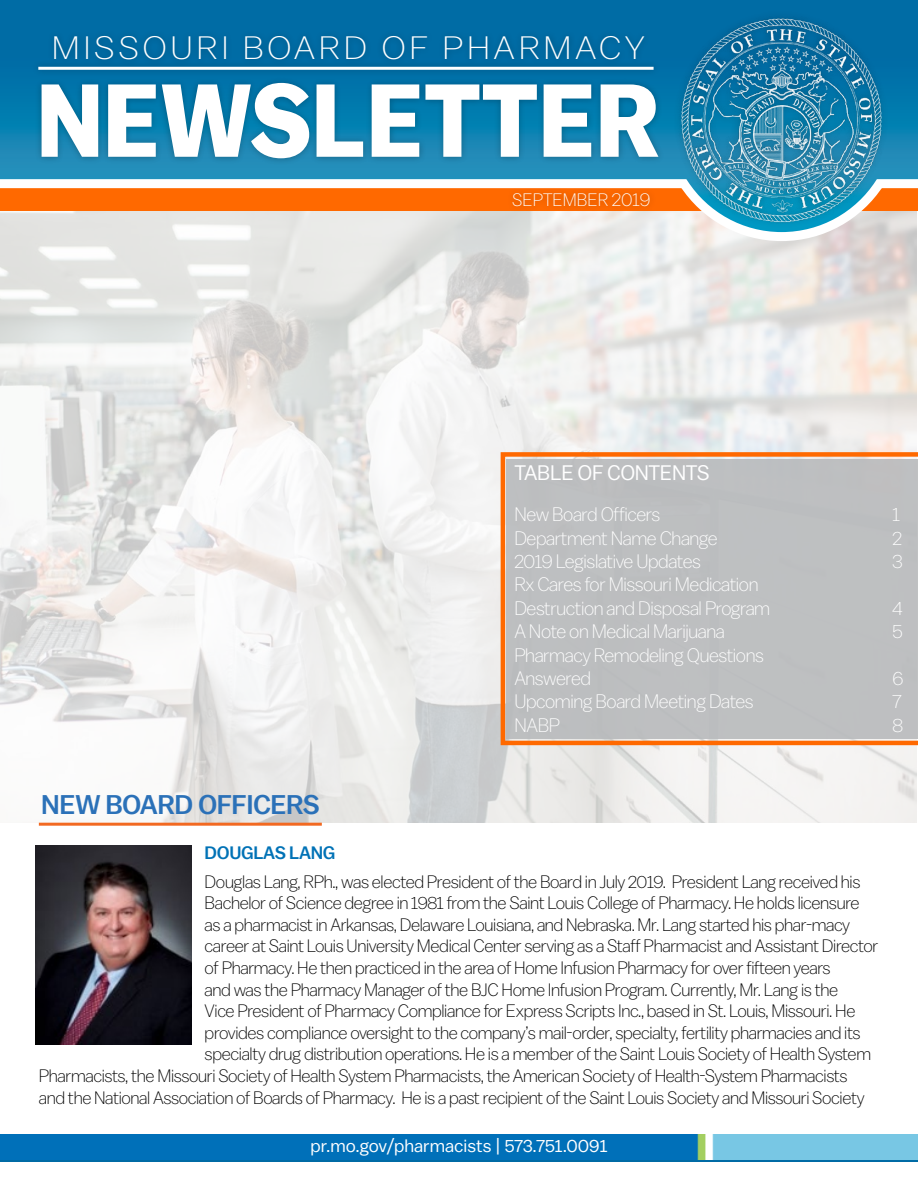
<style>
.page{position:relative;width:918px;height:1188px;background:#fff}
.page>*{position:absolute;margin:0;border:0;box-sizing:border-box;transform-origin:0 0}
.t1{font:700 103.35px "Balto";color:#fff;scale:.91 1}
.t2{font:300 32.4px "Balto";letter-spacing:.1em;color:#fff;scale:1.11 1}
.t3{font:500 27px "Balto";letter-spacing:-.02em;color:#2b71b8}
.t4{font:21px "Balto";letter-spacing:-.02em;color:#fff}
.t5{font:300 19.5px/23.4px "Balto";letter-spacing:-.02em;color:#fff}
.t6{font:300 18px "Balto";letter-spacing:-.02em;color:#000}
.t7{font:18px "Balto";color:#fff}
.t8{font:300 18px "Balto";color:#fff}
.t9{font:500 18px "Balto";letter-spacing:-.02em;color:#0072b6}
</style>
<div class="page">
<img style="left:0;top:246px;width:916px;height:577px">
<svg style="left:0;top:0;width:918px;height:246px;background:#82a1ab"></svg>
<div style="left:673px;top:10px;width:216px;height:219px;background:#000;opacity:.33"></div>
<img style="left:678px;top:17px;width:207px;height:206px">
<div style="left:506px;top:187px;width:151px;height:26px;background:#000;opacity:.26"></div>
<div style="left:35px;top:29px;width:630px;height:136px;background:#000;opacity:.26"></div>
<div style="left:31px;top:60px;width:630px;height:17px;background:#000;opacity:.26"></div>
<hr style="left:38px;top:67px;width:616px;height:3px;background:#fff">
<div style="left:0;top:1134px;width:918px;height:27px;background:#006ba5"></div>
<img style="left:0;top:1134px;width:918px;height:26px">
<div style="left:501px;top:452px;width:417px;height:293px;background:#bebfc1"></div>
<img style="left:36px;top:846px;width:155px;height:198px">
<hr style="left:39px;top:823px;width:283px;height:3px;background:#f26921">
<h2 class="t2" style="left:52px;top:29px;width:536px">MISSOURI BOARD OF PHARMACY</h2>
<h1 class="t1" style="left:37px;top:58px;width:687px">NEWSLETTER</h1>
<p class="t8" style="left:512px;top:189px;width:140px">SEPTEMBER 2019</p>
<p class="t4" style="left:514px;top:460px;width:197px">TABLE OF CONTENTS</p>
<p class="t5" style="left:514px;top:502px;width:148px">New Board Officers</p>
<p class="t5" style="left:892px;top:502px;width:9px">1</p>
<p class="t5" style="left:514px;top:526px;width:205px">Department Name Change</p>
<p class="t5" style="left:892px;top:526px;width:11px">2</p>
<p class="t5" style="left:514px;top:549px;width:188px">2019 Legislative Updates</p>
<p class="t5" style="left:892px;top:549px;width:12px">3</p>
<p class="t5" style="left:514px;top:573px;width:257px">Rx Cares for Missouri Medication<br>Destruction and Disposal Program</p>
<p class="t5" style="left:892px;top:596px;width:12px">4</p>
<p class="t5" style="left:514px;top:619px;width:212px">A Note on Medical Marijuana</p>
<p class="t5" style="left:892px;top:619px;width:12px">5</p>
<p class="t5" style="left:514px;top:643px;width:251px">Pharmacy Remodeling Questions<br>Answered</p>
<p class="t5" style="left:892px;top:666px;width:12px">6</p>
<h3 class="t3" style="left:41px;top:788px;width:280px">NEW BOARD OFFICERS</h3>
<p class="t5" style="left:514px;top:690px;width:241px">Upcoming Board Meeting Dates</p>
<p class="t5" style="left:892px;top:690px;width:11px">7</p>
<p class="t5" style="left:514px;top:713px;width:47px">NABP</p>
<p class="t5" style="left:892px;top:713px;width:12px">8</p>
<p class="t9" style="left:205px;top:842px;width:132px">DOUGLAS LANG</p>
<p class="t6" style="left:205px;top:871px;width:657px">Douglas Lang, RPh., was elected President of the Board in July 2019. President Lang received his</p>
<p class="t6" style="left:205px;top:893px;width:656px">Bachelor of Science degree in 1981 from the Saint Louis College of Pharmacy. He holds licensure</p>
<p class="t6" style="left:205px;top:914px;width:647px">as a pharmacist in Arkansas, Delaware Louisiana, and Nebraska. Mr. Lang started his phar-macy</p>
<p class="t6" style="left:205px;top:936px;width:675px">career at Saint Louis University Medical Center serving as a Staff Pharmacist and Assistant Director</p>
<p class="t6" style="left:205px;top:957px;width:628px">of Pharmacy. He then practiced in the area of Home Infusion Pharmacy for over fifteen years</p>
<p class="t6" style="left:205px;top:979px;width:635px">and was the Pharmacy Manager of the BJC Home Infusion Program. Currently, Mr. Lang is the</p>
<p class="t6" style="left:205px;top:1001px;width:652px">Vice President of Pharmacy Compliance for Express Scripts Inc., based in St. Louis, Missouri. He</p>
<p class="t6" style="left:205px;top:1022px;width:658px">provides compliance oversight to the company’s mail-order, specialty, fertility pharmacies and its</p>
<p class="t6" style="left:205px;top:1044px;width:668px">specialty drug distribution operations. He is a member of the Saint Louis Society of Health System</p>
<p class="t6" style="left:39px;top:1065px;width:810px">Pharmacists, the Missouri Society of Health System Pharmacists, the American Society of Health-System Pharmacists</p>
<p class="t6" style="left:39px;top:1087px;width:827px">and the National Association of Boards of Pharmacy. He is a past recipient of the Saint Louis Society and Missouri Society</p>
<p class="t7" style="left:310px;top:1135px;width:299px">pr.mo.gov/pharmacists | 573.751.0091</p>
</div>
